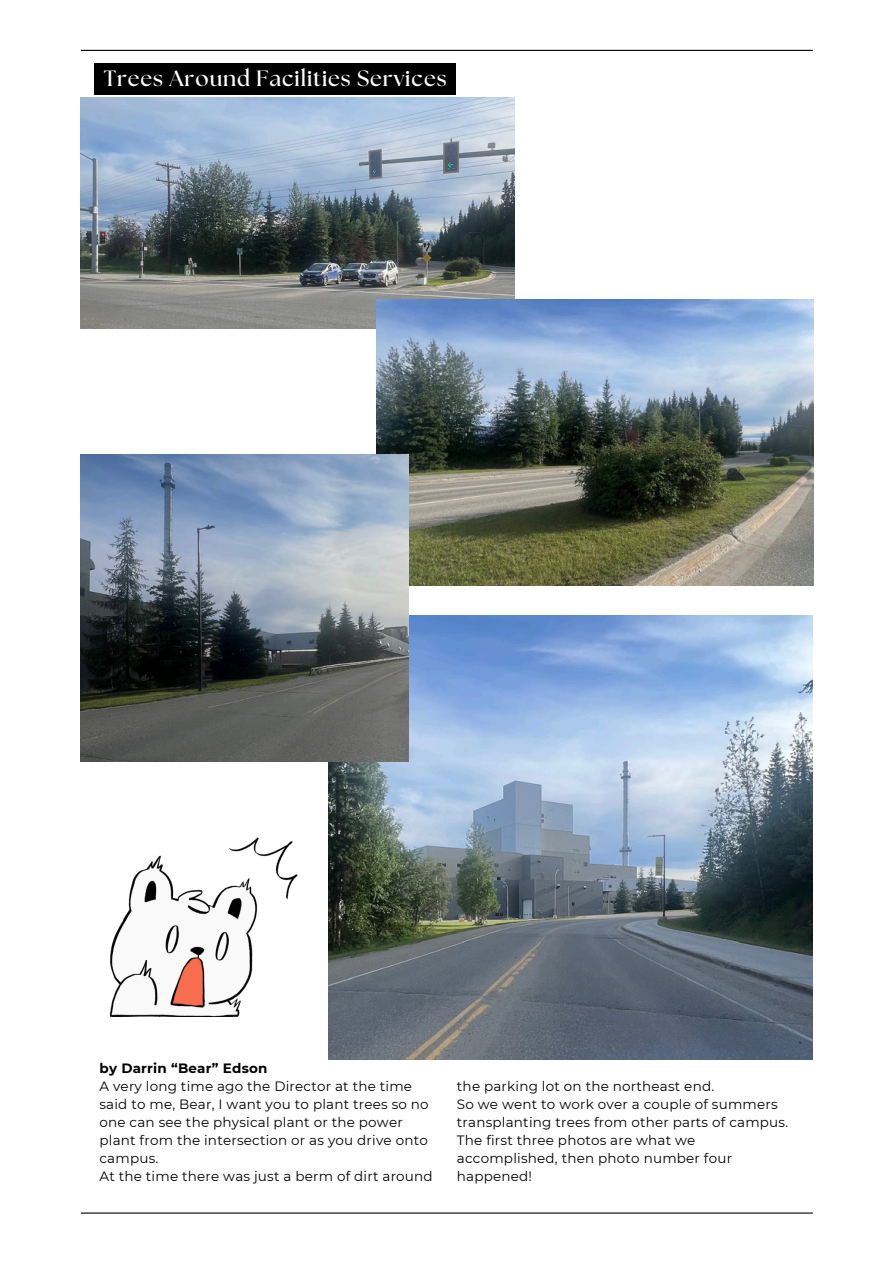
<style>
.page{position:relative;width:894px;height:1264px;background:#fff}
.page>*{position:absolute;margin:0;border:0;box-sizing:border-box;transform-origin:0 0}
.t1{font:700 22.2px "The Seasons";letter-spacing:.04em;color:#fff}
.t2{font:13.5px/18px "Montserrat";letter-spacing:.015em;color:#000}
.t3{font:700 13.5px "Montserrat";letter-spacing:.015em;color:#000}
</style>
<div class="page">
<hr style="left:81px;top:50px;width:731px;height:1px;background:#000">
<hr style="left:81px;top:1212px;width:731px;height:1px;background:#000">
<img style="left:81px;top:98px;width:433px;height:230px">
<img style="left:376px;top:299px;width:436px;height:286px">
<img style="left:328px;top:615px;width:484px;height:444px">
<img style="left:81px;top:454px;width:327px;height:307px">
<svg style="left:109px;top:837px;width:188px;height:180px"></svg>
<div style="left:94px;top:63px;width:362px;height:32px;background:#000"></div>
<p class="t1" style="left:104px;top:68px;width:344px">Trees Around Facilities Services</p>
<h1 class="t3" style="left:99px;top:1060px;width:169px">by Darrin “Bear” Edson</h1>
<p class="t2" style="left:99px;top:1077px;width:331px">A very long time ago the Director at the time said to me, Bear, I want you to plant trees so no one can see the physical plant or the power plant from the intersection or as you drive onto campus.</p>
<p class="t2" style="left:99px;top:1167px;width:335px">At the time there was just a berm of dirt around</p>
<p class="t2" style="left:457px;top:1077px;width:259px">the parking lot on the northeast end.</p>
<p class="t2" style="left:457px;top:1095px;width:333px">So we went to work over a couple of summers transplanting trees from other parts of campus.</p>
<p class="t2" style="left:457px;top:1131px;width:276px">The first three photos are what we accomplished, then photo number four happened!</p>
</div>
